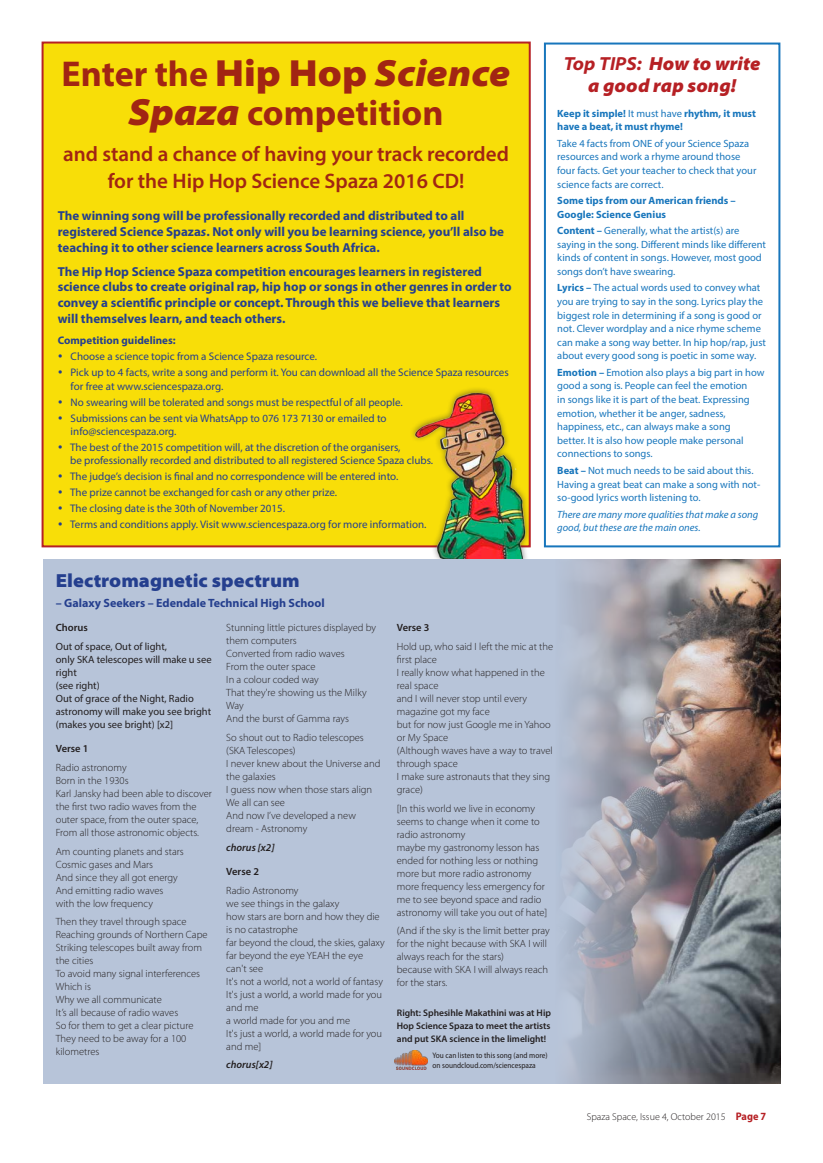
<style>
.page{position:relative;width:823px;height:1163px;background:#fff}
.page>*{position:absolute;margin:0;border:0;box-sizing:border-box;transform-origin:0 0}
.t1{font:700 36px/39px "Myriad Pro";color:#a12513;text-align:center}
.t2{font:600 21px/27px "Myriad Pro";color:#a12513;text-align:center}
.t3{font:italic 900 semi-expanded 19px/21.6px "Myriad Pro";color:#b62024;text-align:center}
.t4{font:900 semi-expanded 19px "Myriad Pro";color:#253f8e}
.t5{font:700 13px/15.6px "Myriad Pro";color:#253f8e}
.t6{font:700 12px "Myriad Pro";color:#253f8e}
.t7{font:11px/13.2px "Myriad Pro";color:#253f8e}
.t8{font:700 11px "Myriad Pro";color:#253f8e}
.t9{font:300 10.5px/13px "Myriad Pro";color:#231f20}
.t10{font:10.5px/13.6px "Myriad Pro";color:#1876bc}
.t11{font:10.5px/13px "Myriad Pro";color:#231f20}
.t12{font:700 10.5px/13.6px "Myriad Pro";color:#1876bc}
.t13{font:italic 10.5px/13.6px "Myriad Pro";color:#1876bc}
.t14{font:600 10.5px "Myriad Pro";color:#231f20}
.t15{font:italic 600 10.5px "Myriad Pro";color:#231f20}
.t16{font:300 10px "Myriad Pro";color:#231f20}
.t17{font:600 9.5px/13px "Myriad Pro";color:#231f20;text-align:justify}
.t18{font:semi-condensed 8px/10px "Myriad Pro";color:#231f20}
.s1{font-weight:900;font-stretch:semi-expanded;font-size:38px}
.s2{font-weight:900;font-style:italic;font-stretch:semi-expanded;font-size:38px}
.s3{font-style:italic}
.s4{font-weight:700}
.s5{font-weight:400}
.s6{font-weight:700;font-stretch:semi-condensed;font-size:11px;color:#b62024}
</style>
<div class="page">
<div style="left:43px;top:43px;width:486px;height:503px;background:#f8de08"></div>
<div style="left:42px;top:42px;width:488px;height:505px;border:2px solid #b62024"></div>
<div style="left:543px;top:43px;width:237px;height:504px;border:2px solid #1876bc"></div>
<div style="left:409px;top:386px;width:122px;height:186px;background:#231f20;opacity:.55"></div>
<img style="left:411px;top:388px;width:116px;height:171px">
<div style="left:43px;top:559px;width:737px;height:524px;background:#b7c4d9"></div>
<img style="left:565px;top:559px;width:215px;height:524px">
<img style="left:394px;top:1050px;width:33px;height:18px">
<h1 class="t1" style="left:61px;top:53px;width:450px">Enter the <span class="s1">Hip Hop</span> <span class="s2">Science<br>Spaza</span> competition</h1>
<h2 class="t2" style="left:63px;top:140px;width:447px">and stand a chance of having your track recorded for the Hip Hop Science Spaza 2016 CD!</h2>
<p class="t5" style="left:58px;top:208px;width:447px">The winning song will be professionally recorded and distributed to all registered Science Spaza<span class="s3">s</span>. Not only will you be learning science, you’ll also be teaching it to other science learners across South Africa.</p>
<p class="t5" style="left:58px;top:263px;width:455px">The Hip Hop Science Spaza competition encourages learners in registered science clubs to create original rap, hip hop or songs in other genres in order to convey a scientific principle or concept. Through this we believe that learners will themselves learn, and teach others.</p>
<p class="t8" style="left:58px;top:333px;width:119px">Competition guidelines:</p>
<p class="t7" style="left:58px;top:350px;width:261px">• Choose a science topic from a Science Spaza resource.</p>
<p class="t7" style="left:71px;top:366px;width:439px;text-indent:-13px">• Pick up to 4 facts, write a song and perform it. You can download all the Science Spaza resources for free at www.sciencespaza.org.</p>
<p class="t7" style="left:58px;top:395px;width:346px">• No swearing will be tolerated and songs must be respectful of all people.</p>
<p class="t7" style="left:71px;top:411px;width:317px;text-indent:-13px">• Submissions can be sent via WhatsApp to 076 173 7130 or emailed to info@sciencespaza.org.</p>
<p class="t7" style="left:70px;top:440px;width:364px;text-indent:-12px">• The best of the 2015 competition will, at the discretion of the organisers,<br>be professionally recorded and distributed to all registered Science Spaza clubs.</p>
<p class="t7" style="left:58px;top:469px;width:342px">• The judge’s decision is final and no correspondence will be entered into.</p>
<p class="t7" style="left:58px;top:486px;width:281px">• The prize cannot be exchanged for cash or any other prize.</p>
<p class="t7" style="left:58px;top:502px;width:229px">• The closing date is the 30th of November 2015.</p>
<p class="t7" style="left:58px;top:518px;width:370px">• Terms and conditions apply. Visit www.sciencespaza.org for more information.</p>
<h3 class="t3" style="left:563px;top:53px;width:198px"><span class="s4">Top TIPS:</span> How to write a good rap song!</h3>
<p class="t12" style="left:557px;top:106px;width:200px">Keep it simple! <span class="s5">It must have</span> rhythm, it must have a beat, it must rhyme!</p>
<p class="t10" style="left:557px;top:136px;width:200px">Take 4 facts from ONE of your Science Spaza resources and work a rhyme around those four facts. Get your teacher to check that your science facts are correct.</p>
<p class="t12" style="left:557px;top:193px;width:180px">Some tips from our American friends –<br>Google: Science Genius</p>
<p class="t10" style="left:557px;top:223px;width:210px"><span class="s4">Content –</span> Generally, what the artist(s) are saying in the song. Different minds like different kinds of content in songs. However, most good songs don’t have swearing.</p>
<p class="t10" style="left:557px;top:281px;width:210px"><span class="s4">Lyrics –</span> The actual words used to convey what you are trying to say in the song. Lyrics play the biggest role in determining if a song is good or not. Clever wordplay and a nice rhyme scheme can make a song way better. In hip hop/rap, just about every good song is poetic in some way.</p>
<p class="t10" style="left:557px;top:365px;width:208px"><span class="s4">Emotion –</span> Emotion also plays a big part in how good a song is. People can feel the emotion<br>in songs like it is part of the beat. Expressing emotion, whether it be anger, sadness, happiness, etc., can always make a song<br>better. It is also how people make personal connections to songs.</p>
<p class="t10" style="left:557px;top:463px;width:204px"><span class="s4">Beat –</span> Not much needs to be said about this.<br>Having a great beat can make a song with not&shy;so-good lyrics worth listening to.</p>
<p class="t13" style="left:557px;top:507px;width:202px">There are many more qualities that make a song good, but these are the main ones.</p>
<h3 class="t4" style="left:56px;top:569px;width:245px">Electromagnetic spectrum</h3>
<p class="t6" style="left:56px;top:595px;width:270px">– Galaxy Seekers – Edendale Technical High School</p>
<p class="t14" style="left:56px;top:621px;width:34px">Chorus</p>
<p class="t11" style="left:56px;top:639px;width:157px">Out of space, Out of light,<br>only SKA telescopes will make u see right<br>(see right)<br>Out of grace of the Night, Radio astronomy will make you see bright (makes you see bright) [x2]</p>
<p class="t14" style="left:56px;top:742px;width:34px">Verse 1</p>
<p class="t9" style="left:56px;top:760px;width:157px">Radio astronomy<br>Born in the 1930s<br>Karl Jansky had been able to discover the first two radio waves from the outer space, from the outer space,<br>From all those astronomic objects.</p>
<p class="t9" style="left:56px;top:844px;width:129px">Am counting planets and stars<br>Cosmic gases and Mars<br>And since they all got energy<br>And emitting radio waves with the low frequency</p>
<p class="t9" style="left:56px;top:915px;width:153px">Then they travel through space<br>Reaching grounds of Northern Cape<br>Striking telescopes built away from the cities<br>To avoid many signal interferences<br>Which is<br>Why we all communicate<br>It’s all because of radio waves<br>So for them to get a clear picture<br>They need to be away for a 100 kilometres</p>
<p class="t9" style="left:226px;top:621px;width:151px">Stunning little pictures displayed by them computers<br>Converted from radio waves<br>From the outer space<br>In a colour coded way<br>That they're showing us the Milky<br>Way<br>And the burst of Gamma rays</p>
<p class="t9" style="left:226px;top:730px;width:155px">So shout out to Radio telescopes (SKA Telescopes)<br>I never knew about the Universe and the galaxies<br>I guess now when those stars align<br>We all can see<br>And now I’ve developed a new dream - Astronomy</p>
<p class="t15" style="left:226px;top:840px;width:50px">chorus [x2]</p>
<p class="t14" style="left:226px;top:864px;width:34px">Verse 2</p>
<p class="t9" style="left:226px;top:883px;width:160px">Radio Astronomy<br>we see things in the galaxy<br>how stars are born and how they die is no catastrophe<br>far beyond the cloud, the skies, galaxy far beyond the eye YEAH the eye can't see<br>It's not a world, not a world of fantasy<br>It's just a world, a world made for you and me<br>a world made for you and me<br>It's just a world, a world made for you and me]</p>
<p class="t15" style="left:226px;top:1058px;width:48px">chorus[x2]</p>
<p class="t14" style="left:396px;top:620px;width:34px">Verse 3</p>
<p class="t9" style="left:396px;top:639px;width:158px">Hold up, who said I left the mic at the first place<br>I really know what happened in the real space<br>and I will never stop until every magazine got my face<br>but for now just Google me in Yahoo or My Space<br>(Although waves have a way to travel through space<br>I make sure astronauts that they sing grace)</p>
<p class="t9" style="left:396px;top:801px;width:152px">[In this world we live in economy seems to change when it come to radio astronomy<br>maybe my gastronomy lesson has ended for nothing less or nothing more but more radio astronomy more frequency less emergency for me to see beyond space and radio astronomy will take you out of hate]</p>
<p class="t9" style="left:396px;top:924px;width:154px">(And if the sky is the limit better pray for the night because with SKA I will always reach for the stars)<br>because with SKA I will always reach for the stars.</p>
<p class="t17" style="left:396px;top:1006px;width:156px">Right: Sphesihle Makathini was at Hip Hop Science Spaza to meet the artists and put SKA science in the limelight!</p>
<p class="t18" style="left:432px;top:1050px;width:116px">You can listen to this song (and more) on soundcloud.com/sciencespaza</p>
<p class="t16" style="left:586px;top:1110px;width:181px">Spaza Space, Issue 4, October 2015 <span class="s6">Page 7</span></p>
</div>
